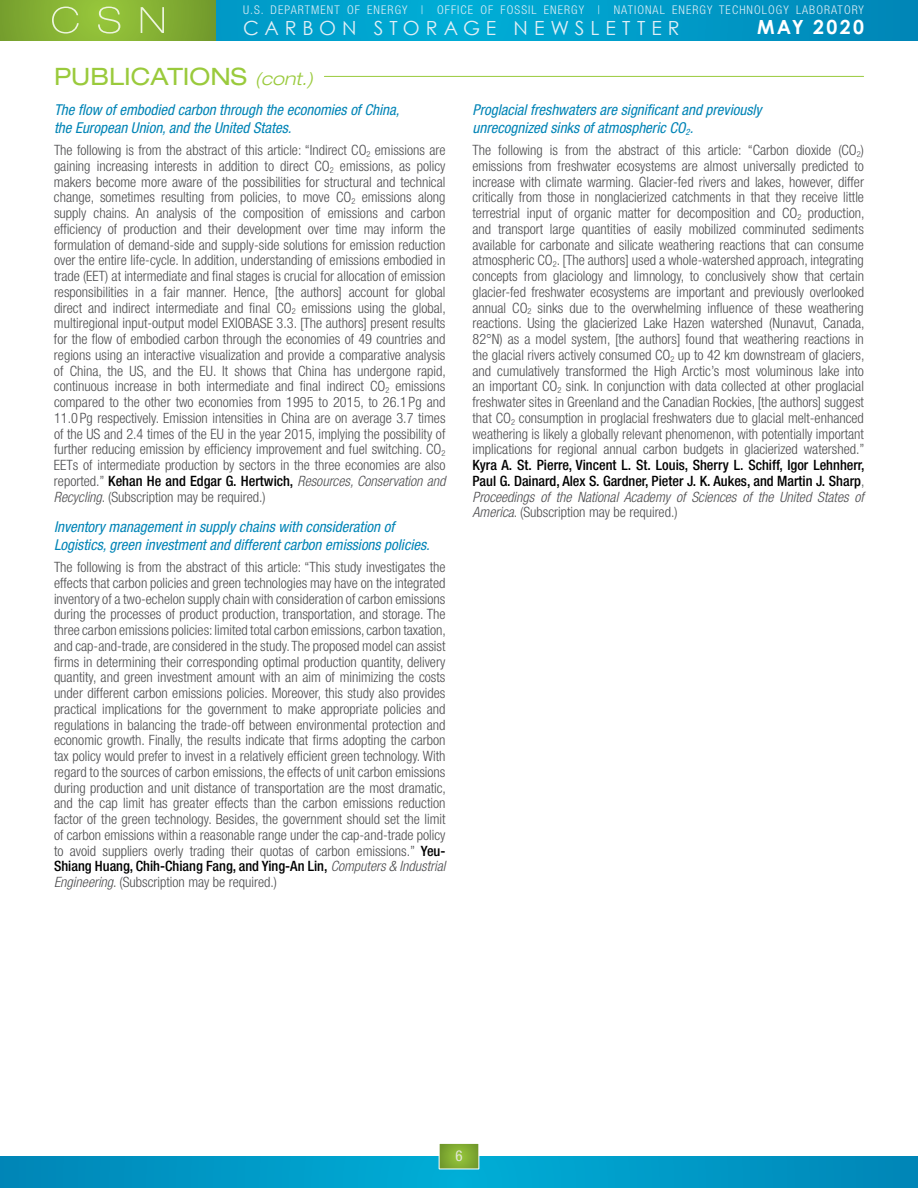
<style>
.page{position:relative;width:918px;height:1188px;background:#fff}
.page>*{position:absolute;margin:0;border:0;box-sizing:border-box;transform-origin:0 0}
.t1{font:expanded 24px "Helvetica Neue LT Std";color:#9aca3c}
.t2{font:19.5px "Century Gothic";letter-spacing:.305em;color:#dfeef6}
.t3{font:700 19.5px "Century Gothic";letter-spacing:.12em;color:#fff}
.t4{font:italic condensed 15px/17.2px "Helvetica Neue";color:#0084b6}
.t5{font:condensed 15px "Helvetica Neue LT Std";color:#e3e6d8}
.t6{font:300 condensed 14.25px/15.8px "Helvetica Neue LT Std";color:#4d4d4f;text-align:justify}
.t7{font:500 condensed 14.25px/15.8px "Helvetica Neue LT Std";color:#000;text-align:justify}
.t8{font:300 condensed 12px "Helvetica Neue LT Std";letter-spacing:.09em;color:#dfeef6}
.s1{font-weight:300;font-style:italic;font-size:18px}
.s2{font-weight:500;color:#000}
.s3{font-style:italic}
.s4{font-weight:300;color:#4d4d4f}
.s5{font-weight:300;font-style:italic;color:#4d4d4f}
</style>
<div class="page">
<svg style="left:216px;top:0;width:702px;height:40px;background:#009cc9"></svg>
<svg style="left:0;top:0;width:216px;height:40px;background:#80ab31"></svg>
<svg style="left:0;top:1156px;width:918px;height:32px;background:#0098c6"></svg>
<svg style="left:52px;top:7px;width:112px;height:27px;background:#9ac34c"></svg>
<svg style="left:439px;top:1143px;width:40px;height:26px"></svg>
<div style="left:439px;top:1143px;width:40px;height:26px;border:1px solid #fff"></div>
<hr style="left:324px;top:76px;width:540px;height:1px;background:#9aca3c">
<p class="t8" style="left:243px;top:3px;width:622px">U.S. DEPARTMENT OF ENERGY | OFFICE OF FOSSIL ENERGY | NATIONAL ENERGY TECHNOLOGY LABORATORY</p>
<h2 class="t3" style="left:757px;top:15px;width:108px">May 2020</h2>
<h1 class="t1" style="left:54px;top:62px;width:261px">PUBLICATIONS <span class="s1">(cont.)</span></h1>
<p class="t4" style="left:54px;top:101px;width:347px">The flow of embodied carbon through the economies of China, the European Union, and the United States.</p>
<p class="t6" style="left:54px;top:142px;width:394px">The following is from the abstract of this article: “Indirect CO<sub>2</sub> emissions are gaining increasing interests in addition to direct CO<sub>2</sub> emissions, as policy makers become more aware of the possibilities for structural and technical change, sometimes resulting from policies, to move CO<sub>2</sub> emissions along supply chains. An analysis of the composition of emissions and carbon efficiency of production and their development over time may inform the formulation of demand-side and supply-side solutions for emission reduction over the entire life-cycle. In addition, understanding of emissions embodied in trade (EET) at intermediate and final stages is crucial for allocation of emission responsibilities in a fair manner. Hence, [the authors] account for global direct and indirect intermediate and final CO<sub>2</sub> emissions using the global, multiregional input-output model EXIOBASE 3.3. [The authors] present results for the flow of embodied carbon through the economies of 49 countries and regions using an interactive visualization and provide a comparative analysis of China, the US, and the EU. It shows that China has undergone rapid, continuous increase in both intermediate and final indirect CO<sub>2</sub> emissions compared to the other two economies from 1995 to 2015, to 26.1 Pg and 11.0 Pg respectively. Emission intensities in China are on average 3.7 times of the US and 2.4 times of the EU in the year 2015, implying the possibility of further reducing emission by efficiency improvement and fuel switching. CO<sub>2<br></sub>EETs of intermediate production by sectors in the three economies are also reported.” <span class="s2">Kehan He and Edgar G. Hertwich,</span> <span class="s3">Resources, Conservation and Recycling</span>. (Subscription may be required.)</p>
<p class="t4" style="left:54px;top:518px;width:377px">Inventory management in supply chains with consideration of<br>Logistics, green investment and different carbon emissions policies.</p>
<p class="t6" style="left:54px;top:559px;width:394px">The following is from the abstract of this article: “This study investigates the effects that carbon policies and green technologies may have on the integrated inventory of a two-echelon supply chain with consideration of carbon emissions during the processes of product production, transportation, and storage. The three carbon emissions policies: limited total carbon emissions, carbon taxation, and cap-and-trade, are considered in the study. The proposed model can assist firms in determining their corresponding optimal production quantity, delivery quantity, and green investment amount with an aim of minimizing the costs under different carbon emissions policies. Moreover, this study also provides practical implications for the government to make appropriate policies and regulations in balancing the trade-off between environmental protection and economic growth. Finally, the results indicate that firms adopting the carbon tax policy would prefer to invest in a relatively efficient green technology. With regard to the sources of carbon emissions, the effects of unit carbon emissions during production and unit distance of transportation are the most dramatic, and the cap limit has greater effects than the carbon emissions reduction factor of the green technology. Besides, the government should set the limit of carbon emissions within a reasonable range under the cap-and-trade policy to avoid suppliers overly trading their quotas of carbon emissions.” <span class="s2">Yeu-Shiang Huang, Chih-Chiang Fang, and Ying-An Lin,</span> <span class="s3">Computers &amp; Industrial Engineering</span>. (Subscription may be required.)</p>
<h2 class="t2" style="left:243px;top:16px;width:438px">CARBON STORAGE NEWSLETTER</h2>
<p class="t4" style="left:472px;top:101px;width:291px">Proglacial freshwaters are significant and previously unrecognized sinks of atmospheric CO<sub>2</sub>.</p>
<p class="t6" style="left:472px;top:142px;width:394px">The following is from the abstract of this article: “Carbon dioxide (CO<sub>2</sub>) emissions from freshwater ecosystems are almost universally predicted to increase with climate warming. Glacier-fed rivers and lakes, however, differ critically from those in nonglacierized catchments in that they receive little terrestrial input of organic matter for decomposition and CO<sub>2</sub> production, and transport large quantities of easily mobilized comminuted sediments available for carbonate and silicate weathering reactions that can consume atmospheric CO<sub>2</sub>. [The authors] used a whole-watershed approach, integrating concepts from glaciology and limnology, to conclusively show that certain glacier-fed freshwater ecosystems are important and previously overlooked annual CO<sub>2</sub> sinks due to the overwhelming influence of these weathering reactions. Using the glacierized Lake Hazen watershed (Nunavut, Canada, 82°N) as a model system, [the authors] found that weathering reactions in the glacial rivers actively consumed CO<sub>2</sub> up to 42 km downstream of glaciers, and cumulatively transformed the High Arctic’s most voluminous lake into an important CO<sub>2</sub> sink. In conjunction with data collected at other proglacial freshwater sites in Greenland and the Canadian Rockies, [the authors] suggest that CO<sub>2</sub> consumption in proglacial freshwaters due to glacial melt-enhanced weathering is likely a globally relevant phenomenon, with potentially important implications for regional annual carbon budgets in glacierized watershed.”</p>
<p class="t7" style="left:473px;top:457px;width:394px">Kyra A. St. Pierre, Vincent L. St. Louis, Sherry L. Schiff, Igor Lehnherr, Paul G. Dainard, Alex S. Gardner, Pieter J. K. Aukes, and Martin J. Sharp<span class="s4">, </span><span class="s5">Proceedings of the National Academy of Sciences of the United States of America</span><span class="s4">. (Subscription may be required.)</span></p>
<p class="t5" style="left:455px;top:1147px;width:9px">6</p>
</div>
